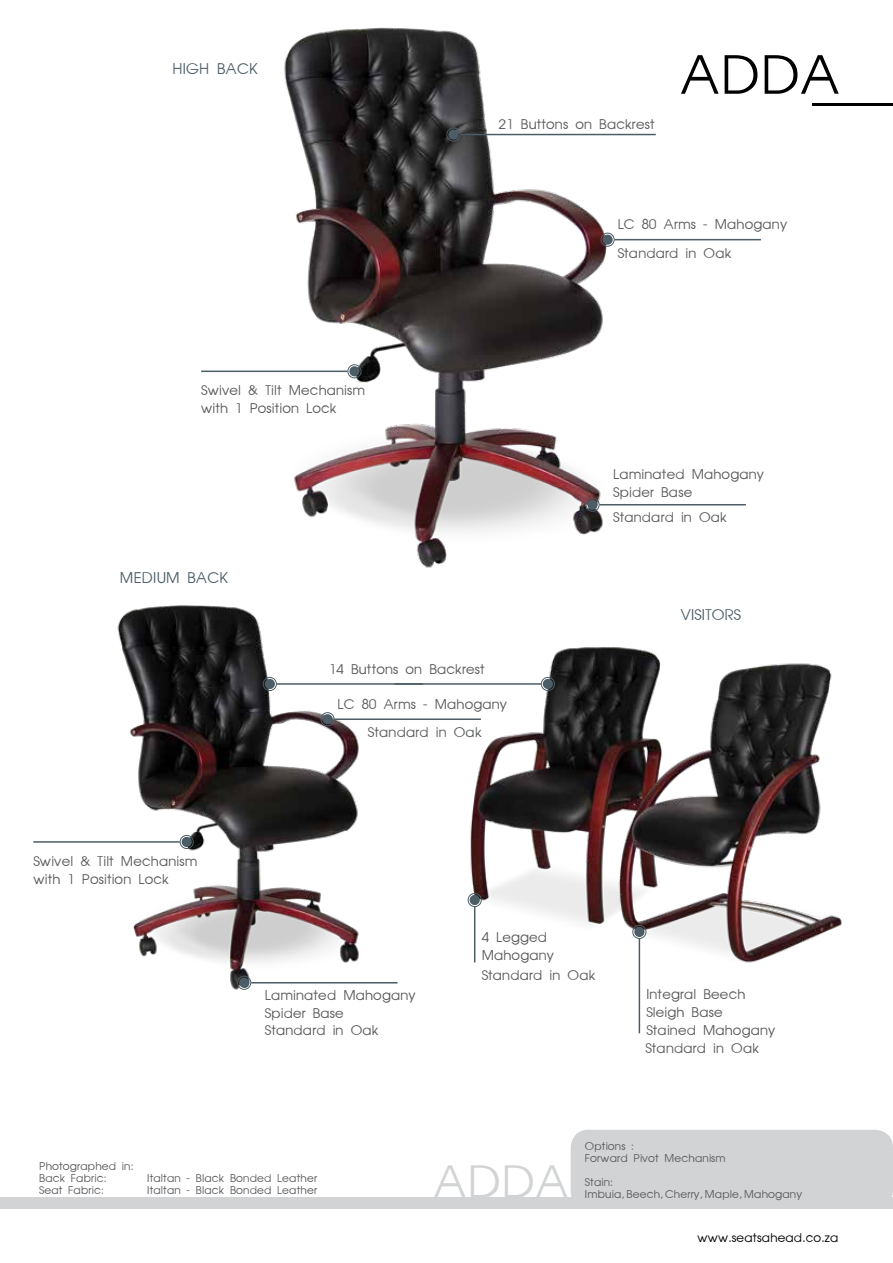
<style>
.page{position:relative;width:893px;height:1263px;background:#fff}
.page>*{position:absolute;margin:0;border:0;box-sizing:border-box;transform-origin:0 0}
.t1{font:100 58.5px "Avant Garde";color:#000}
.t2{font:100 49.65px "Avant Garde";color:#d1d3d4}
.t3{font:100 16.5px "Avant Garde";color:#4c5d65}
.t4{font:100 15px/18px "Avant Garde";color:#58595b}
.t5{font:100 13.5px "Avant Garde";color:#000}
.t6{font:100 12px/12px "Avant Garde";color:#58595b}
</style>
<div class="page">
<img style="left:263px;top:27px;width:383px;height:541px">
<img style="left:117px;top:605px;width:281px;height:385px">
<img style="left:467px;top:647px;width:140px;height:303px">
<img style="left:607px;top:647px;width:235px;height:337px">
<div style="left:0;top:1197px;width:893px;height:12px;background:#d1d3d4"></div>
<div style="left:571px;top:1130px;width:322px;height:79px;background:#d1d3d4;border-radius:18px"></div>
<div style="left:470px;top:895px;width:10px;height:10px;background:#4c5d65;border-radius:50%"></div>
<div style="left:468px;top:893px;width:14px;height:14px;border:1px solid #4c5d65;border-radius:50%"></div>
<hr style="left:474px;top:907px;width:1px;height:55px;background:#4c5d65">
<div style="left:634px;top:927px;width:10px;height:10px;background:#4c5d65;border-radius:50%"></div>
<div style="left:632px;top:925px;width:14px;height:14px;border:1px solid #4c5d65;border-radius:50%"></div>
<hr style="left:639px;top:939px;width:1px;height:94px;background:#4c5d65">
<div style="left:587px;top:500px;width:11px;height:10px;background:#4c5d65;border-radius:50%"></div>
<div style="left:586px;top:498px;width:13px;height:14px;border:1px solid #4c5d65;border-radius:50%"></div>
<hr style="left:599px;top:504px;width:147px;height:1px;background:#4c5d65">
<div style="left:239px;top:978px;width:10px;height:10px;background:#4c5d65;border-radius:50%"></div>
<div style="left:237px;top:976px;width:14px;height:14px;border:1px solid #4c5d65;border-radius:50%"></div>
<hr style="left:251px;top:982px;width:147px;height:1px;background:#4c5d65">
<div style="left:448px;top:129px;width:11px;height:11px;background:#4c5d65;border-radius:50%"></div>
<div style="left:446px;top:128px;width:14px;height:13px;border:1px solid #4c5d65;border-radius:50%"></div>
<hr style="left:460px;top:134px;width:196px;height:1px;background:#4c5d65">
<div style="left:602px;top:235px;width:11px;height:10px;background:#4c5d65;border-radius:50%"></div>
<div style="left:601px;top:233px;width:14px;height:14px;border:1px solid #4c5d65;border-radius:50%"></div>
<hr style="left:615px;top:239px;width:146px;height:1px;background:#4c5d65">
<div style="left:322px;top:714px;width:11px;height:10px;background:#4c5d65;border-radius:50%"></div>
<div style="left:321px;top:712px;width:13px;height:14px;border:1px solid #4c5d65;border-radius:50%"></div>
<hr style="left:334px;top:718px;width:147px;height:2px;background:#4c5d65">
<div style="left:349px;top:366px;width:11px;height:10px;background:#4c5d65;border-radius:50%"></div>
<div style="left:347px;top:364px;width:14px;height:14px;border:1px solid #4c5d65;border-radius:50%"></div>
<hr style="left:201px;top:371px;width:146px;height:1px;background:#4c5d65">
<div style="left:182px;top:837px;width:10px;height:10px;background:#4c5d65;border-radius:50%"></div>
<div style="left:180px;top:835px;width:14px;height:14px;border:1px solid #4c5d65;border-radius:50%"></div>
<hr style="left:33px;top:841px;width:147px;height:2px;background:#4c5d65">
<div style="left:543px;top:679px;width:10px;height:10px;background:#4c5d65;border-radius:50%"></div>
<div style="left:541px;top:677px;width:14px;height:14px;border:1px solid #4c5d65;border-radius:50%"></div>
<hr style="left:395px;top:683px;width:146px;height:2px;background:#4c5d65">
<div style="left:265px;top:679px;width:10px;height:10px;background:#4c5d65;border-radius:50%"></div>
<div style="left:263px;top:677px;width:14px;height:14px;border:1px solid #4c5d65;border-radius:50%"></div>
<hr style="left:277px;top:683px;width:146px;height:2px;background:#4c5d65">
<hr style="left:812px;top:104px;width:81px;height:2px;background:#000">
<p class="t3" style="left:172px;top:62px;width:87px">HIGH BACK</p>
<p class="t4" style="left:499px;top:116px;width:157px">21 Buttons on Backrest</p>
<h1 class="t1" style="left:681px;top:51px;width:162px">ADDA</h1>
<p class="t4" style="left:618px;top:216px;width:171px">LC 80 Arms - Mahogany</p>
<p class="t4" style="left:618px;top:245px;width:115px">Standard in Oak</p>
<p class="t4" style="left:201px;top:382px;width:166px">Swivel &amp; Tilt Mechanism with 1 Position Lock</p>
<p class="t3" style="left:120px;top:570px;width:110px">MEDIUM BACK</p>
<p class="t4" style="left:329px;top:661px;width:157px">14 Buttons on Backrest</p>
<p class="t4" style="left:613px;top:466px;width:153px">Laminated Mahogany<br>Spider Base</p>
<p class="t4" style="left:613px;top:509px;width:115px">Standard in Oak</p>
<p class="t3" style="left:681px;top:608px;width:62px">VISITORS</p>
<p class="t4" style="left:338px;top:696px;width:171px">LC 80 Arms - Mahogany</p>
<p class="t4" style="left:33px;top:853px;width:166px">Swivel &amp; Tilt Mechanism with 1 Position Lock</p>
<p class="t4" style="left:368px;top:724px;width:115px">Standard in Oak</p>
<p class="t4" style="left:265px;top:987px;width:153px">Laminated Mahogany<br>Spider Base</p>
<p class="t4" style="left:265px;top:1022px;width:115px">Standard in Oak</p>
<p class="t4" style="left:482px;top:928px;width:74px">4 Legged<br>Mahogany</p>
<p class="t4" style="left:482px;top:967px;width:115px">Standard in Oak</p>
<p class="t4" style="left:646px;top:986px;width:131px">Integral Beech<br>Sleigh Base<br>Stained Mahogany</p>
<p class="t4" style="left:645px;top:1040px;width:115px">Standard in Oak</p>
<p class="t6" style="left:39px;top:1160px;width:96px">Photographed in:<br>Back Fabric:</p>
<p class="t6" style="left:147px;top:1172px;width:172px">Italtan - Black Bonded Leather</p>
<p class="t6" style="left:39px;top:1184px;width:66px">Seat Fabric:</p>
<p class="t6" style="left:147px;top:1184px;width:172px">Italtan - Black Bonded Leather</p>
<h2 class="t2" style="left:434px;top:1161px;width:137px">ADDA</h2>
<p class="t6" style="left:585px;top:1140px;width:142px">Options :<br>Forward Pivot Mechanism</p>
<p class="t6" style="left:585px;top:1176px;width:30px">Stain:</p>
<p class="t6" style="left:585px;top:1188px;width:219px">Imbuia, Beech, Cherry, Maple, Mahogany</p>
<p class="t5" style="left:697px;top:1232px;width:143px">www.seatsahead.co.za</p>
</div>
